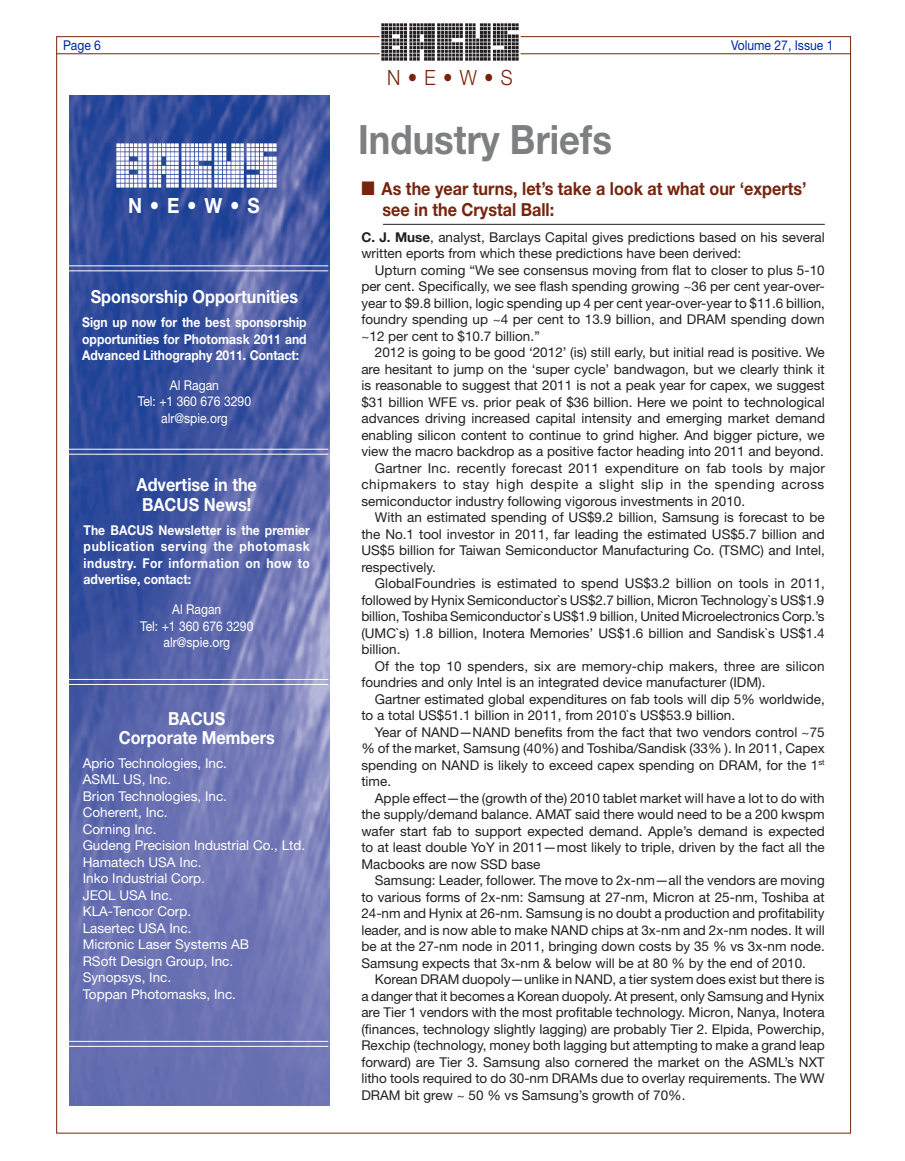
<style>
.page{position:relative;width:905px;height:1161px;background:#fff}
.page>*{position:absolute;margin:0;border:0;box-sizing:border-box;transform-origin:0 0}
.Headline{font:700 40.5px "Helvetica Neue";color:#7e7f81;scale:.9 1}
.t1{font:700 21px "Helvetica Neue";color:#fff;scale:.9 1}
.t2{font:300 21px "Helvetica Neue";color:#77240c;scale:.9 1}
.t3{font:700 18px/19.5px "Helvetica Neue";color:#fff;text-align:center;scale:.9 1}
.In_News_Hd{font:700 18px/21px "Helvetica Neue";color:#77240c;scale:.9 1}
._9_11_ind_News{font:13.5px/16.5px "Helvetica Neue";color:#231f20;text-align:justify}
._9_11_ind_News-2{font:13.5px "Helvetica Neue";color:#fff}
.t4{font:700 13.5px/16.5px "Helvetica Neue";color:#fff;text-align:justify;scale:.9 1}
._9_11_ind_News-3{font:13.5px/16.5px "Helvetica Neue";color:#fff;text-align:center;scale:.9 1}
.t5{font:13.5px "Helvetica Neue";color:#0025a8;scale:.9 1}
.s1{font-weight:700}
</style>
<div class="page">
<img style="left:69px;top:95px;width:260px;height:1011px">
<img style="left:116px;top:144px;width:160px;height:43px">
<hr style="left:69px;top:265px;width:259px;height:1px;background:#fff">
<hr style="left:69px;top:270px;width:259px;height:1px;background:#fff">
<hr style="left:69px;top:679px;width:259px;height:1px;background:#fff">
<hr style="left:69px;top:684px;width:259px;height:1px;background:#fff">
<hr style="left:69px;top:449px;width:259px;height:1px;background:#fff">
<hr style="left:69px;top:454px;width:259px;height:1px;background:#fff">
<hr style="left:69px;top:1041px;width:259px;height:1px;background:#fff">
<hr style="left:69px;top:1046px;width:259px;height:1px;background:#fff">
<hr style="left:56px;top:53px;width:794px;height:1px;background:#77240c">
<div style="left:380px;top:19px;width:140px;height:52px;background:#fff"></div>
<img style="left:382px;top:24px;width:137px;height:37px">
<hr style="left:383px;top:224px;width:441px;height:1px;background:#231f20">
<p class="t5" style="left:63px;top:37px;width:44px">Page 6</p>
<p class="t5" style="left:731px;top:37px;width:115px">Volume 27, Issue 1</p>
<h2 class="t2" style="left:387px;top:64px;width:141px">N • E • W • S</h2>
<p class="t1" style="left:128px;top:193px;width:148px">N • E • W • S</p>
<p class="t3" style="left:91px;top:287px;width:232px">Sponsorship Opportunities</p>
<p class="t4" style="left:82px;top:314px;width:251px">Sign up now for the best sponsorship opportunities for Photomask 2011 and Advanced Lithography 2011. Contact:</p>
<p class="_9_11_ind_News-3" style="left:170px;top:377px;width:56px">Al Ragan</p>
<p class="_9_11_ind_News-3" style="left:138px;top:393px;width:127px">Tel: +1 360 676 3290 alr@spie.org</p>
<p class="t3" style="left:137px;top:475px;width:135px">Advertise in the<br>BACUS News!</p>
<p class="t4" style="left:84px;top:521px;width:253px">The BACUS Newsletter is the premier publication serving the photomask industry. For information on how to advertise, contact:</p>
<p class="_9_11_ind_News-3" style="left:172px;top:601px;width:56px">Al Ragan</p>
<p class="_9_11_ind_News-3" style="left:140px;top:618px;width:127px">Tel: +1 360 676 3290 alr@spie.org</p>
<p class="t3" style="left:119px;top:708px;width:175px">BACUS<br>Corporate Members</p>
<p class="_9_11_ind_News-2" style="left:83px;top:755px;width:146px">Aprio Technologies, Inc.</p>
<p class="_9_11_ind_News-2" style="left:83px;top:771px;width:90px">ASML US, Inc.</p>
<p class="_9_11_ind_News-2" style="left:83px;top:788px;width:146px">Brion Technologies, Inc.</p>
<p class="_9_11_ind_News-2" style="left:83px;top:804px;width:87px">Coherent, Inc.</p>
<p class="_9_11_ind_News-2" style="left:83px;top:821px;width:75px">Corning Inc.</p>
<p class="_9_11_ind_News-2" style="left:83px;top:837px;width:224px">Gudeng Precision Industrial Co., Ltd.</p>
<p class="_9_11_ind_News-2" style="left:83px;top:854px;width:120px">Hamatech USA Inc.</p>
<p class="_9_11_ind_News-2" style="left:83px;top:870px;width:124px">Inko Industrial Corp.</p>
<p class="_9_11_ind_News-2" style="left:83px;top:887px;width:91px">JEOL USA Inc.</p>
<p class="_9_11_ind_News-2" style="left:83px;top:903px;width:110px">KLA-Tencor Corp.</p>
<p class="_9_11_ind_News-2" style="left:83px;top:920px;width:110px">Lasertec USA Inc.</p>
<p class="_9_11_ind_News-2" style="left:83px;top:936px;width:168px">Micronic Laser Systems AB</p>
<p class="_9_11_ind_News-2" style="left:83px;top:953px;width:152px">RSoft Design Group, Inc.</p>
<p class="_9_11_ind_News-2" style="left:83px;top:969px;width:90px">Synopsys, Inc.</p>
<p class="_9_11_ind_News-2" style="left:83px;top:986px;width:155px">Toppan Photomasks, Inc.</p>
<p class="Headline" style="left:358px;top:114px;width:283px">Industry Briefs</p>
<p class="In_News_Hd" style="left:382px;top:177px;width:473px;text-indent:-21px">■ As the year turns, let’s take a look at what our ‘experts’ see in the Crystal Ball:</p>
<p class="_9_11_ind_News" style="left:361px;top:229px;width:465px"><span class="s1">C. J. Muse</span>, analyst, Barclays Capital gives predictions based on his several written eports from which these predictions have been derived:</p>
<p class="_9_11_ind_News" style="left:361px;top:262px;width:465px;text-indent:14px">Upturn coming “We see consensus moving from flat to closer to plus 5-10 per cent. Specifically, we see flash spending growing ~36 per cent year-over&shy;year to $9.8 billion, logic spending up 4 per cent year-over-year to $11.6 billion, foundry spending up ~4 per cent to 13.9 billion, and DRAM spending down ~12 per cent to $10.7 billion.’’</p>
<p class="_9_11_ind_News" style="left:361px;top:344px;width:465px;text-indent:14px">2012 is going to be good ‘2012’ (is) still early, but initial read is positive. We are hesitant to jump on the ‘super cycle’ bandwagon, but we clearly think it is reasonable to suggest that 2011 is not a peak year for capex, we suggest $31 billion WFE vs. prior peak of $36 billion. Here we point to technological advances driving increased capital intensity and emerging market demand enabling silicon content to continue to grind higher. And bigger picture, we view the macro backdrop as a positive factor heading into 2011 and beyond.</p>
<p class="_9_11_ind_News" style="left:361px;top:460px;width:465px;text-indent:14px">Gartner Inc. recently forecast 2011 expenditure on fab tools by major chipmakers to stay high despite a slight slip in the spending across semiconductor industry following vigorous investments in 2010.</p>
<p class="_9_11_ind_News" style="left:361px;top:509px;width:465px;text-indent:14px">With an estimated spending of US$9.2 billion, Samsung is forecast to be the No.1 tool investor in 2011, far leading the estimated US$5.7 billion and US$5 billion for Taiwan Semiconductor Manufacturing Co. (TSMC) and Intel, respectively.</p>
<p class="_9_11_ind_News" style="left:361px;top:575px;width:465px;text-indent:14px">GlobalFoundries is estimated to spend US$3.2 billion on tools in 2011, followed by Hynix Semiconductor`s US$2.7 billion, Micron Technology`s US$1.9 billion, Toshiba Semiconductor`s US$1.9 billion, United Microelectronics Corp.’s (UMC`s) 1.8 billion, Inotera Memories’ US$1.6 billion and Sandisk`s US$1.4 billion.</p>
<p class="_9_11_ind_News" style="left:361px;top:658px;width:465px;text-indent:14px">Of the top 10 spenders, six are memory-chip makers, three are silicon foundries and only Intel is an integrated device manufacturer (IDM).</p>
<p class="_9_11_ind_News" style="left:361px;top:691px;width:465px;text-indent:14px">Gartner estimated global expenditures on fab tools will dip 5% worldwide, to a total US$51.1 billion in 2011, from 2010`s US$53.9 billion.</p>
<p class="_9_11_ind_News" style="left:361px;top:724px;width:465px;text-indent:14px">Year of NAND—NAND benefits from the fact that two vendors control ~75 % of the market, Samsung (40%) and Toshiba/Sandisk (33% ). In 2011, Capex spending on NAND is likely to exceed capex spending on DRAM, for the 1<sup>st </sup>time.</p>
<p class="_9_11_ind_News" style="left:361px;top:790px;width:465px;text-indent:14px">Apple effect—the (growth of the) 2010 tablet market will have a lot to do with the supply/demand balance. AMAT said there would need to be a 200 kwspm wafer start fab to support expected demand. Apple’s demand is expected to at least double YoY in 2011—most likely to triple, driven by the fact all the Macbooks are now SSD base</p>
<p class="_9_11_ind_News" style="left:361px;top:872px;width:465px;text-indent:14px">Samsung: Leader, follower. The move to 2x-nm—all the vendors are moving to various forms of 2x-nm: Samsung at 27-nm, Micron at 25-nm, Toshiba at 24-nm and Hynix at 26-nm. Samsung is no doubt a production and profitability leader, and is now able to make NAND chips at 3x-nm and 2x-nm nodes. It will be at the 27-nm node in 2011, bringing down costs by 35 % vs 3x-nm node.<br>Samsung expects that 3x-nm &amp; below will be at 80 % by the end of 2010.</p>
<p class="_9_11_ind_News" style="left:361px;top:971px;width:465px;text-indent:14px">Korean DRAM duopoly—unlike in NAND, a tier system does exist but there is a danger that it becomes a Korean duopoly. At present, only Samsung and Hynix are Tier 1 vendors with the most profitable technology. Micron, Nanya, Inotera (finances, technology slightly lagging) are probably Tier 2. Elpida, Powerchip, Rexchip (technology, money both lagging but attempting to make a grand leap forward) are Tier 3. Samsung also cornered the market on the ASML’s NXT litho tools required to do 30-nm DRAMs due to overlay requirements. The WW DRAM bit grew ~ 50 % vs Samsung’s growth of 70%.</p>
</div>
